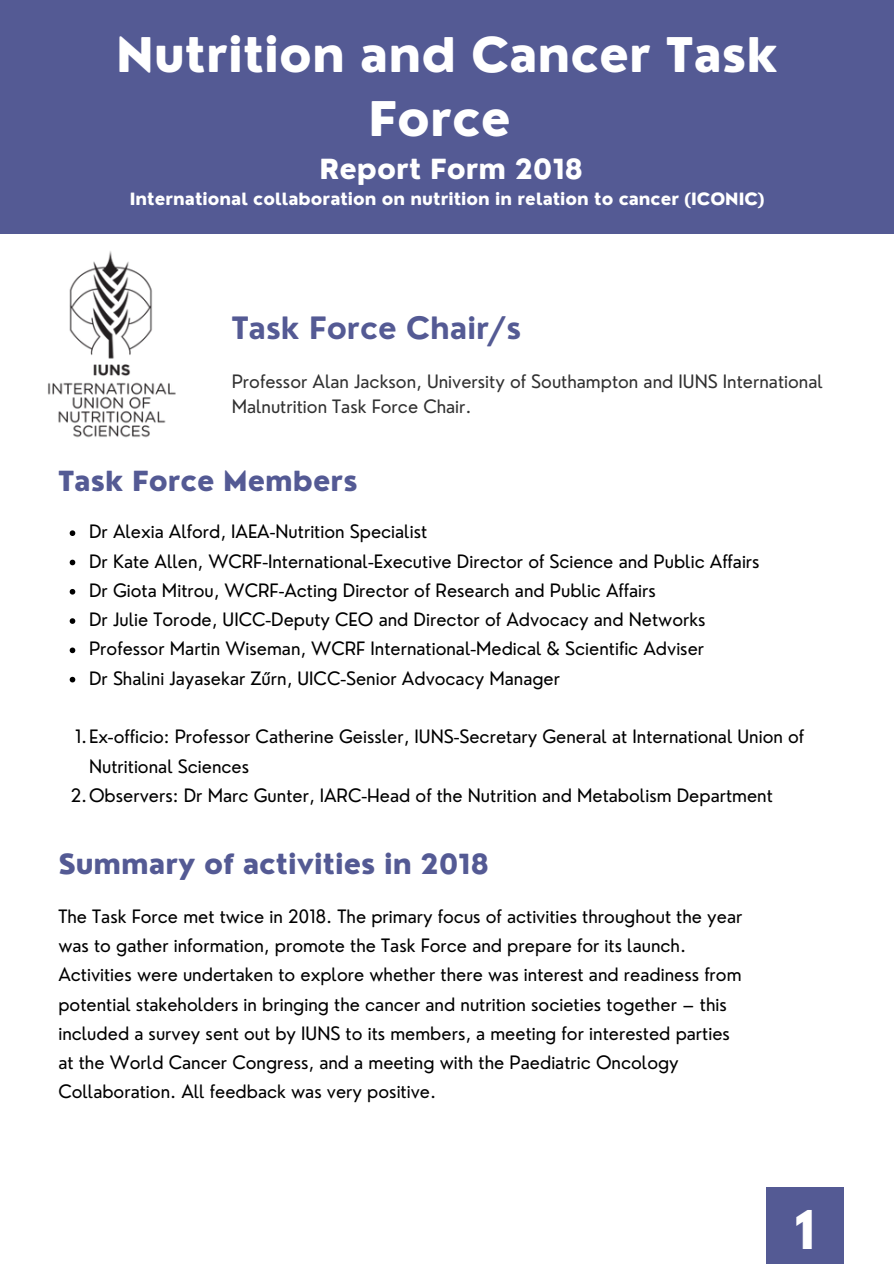
<style>
.page{position:relative;width:894px;height:1264px;background:#fff}
.page>*{position:absolute;margin:0;border:0;box-sizing:border-box;transform-origin:0 0}
.t1{font:700 47.25px "League Spartan";color:#fff}
.t2{font:800 46.5px/64.2px "Nourd";color:#fff;text-align:center}
.t3{font:700 30px "Nourd";color:#545a94}
.t4{font:800 27px "Nourd";color:#545a94}
.t5{font:800 27px "Nourd";color:#fff}
.t6{font:18px/29.2px "Nourd";color:#000}
.t7{font:18px/24.8px "Nourd";color:#323232}
.t8{font:800 16.5px "Nourd";color:#fff}
</style>
<div class="page">
<div style="left:0;top:0;width:893px;height:233px;background:#545a94"></div>
<img style="left:48px;top:251px;width:128px;height:187px">
<div style="left:766px;top:1187px;width:77px;height:76px;background:#545a94"></div>
<svg style="left:70px;top:530px;width:5px;height:6px"></svg>
<svg style="left:70px;top:559px;width:5px;height:6px"></svg>
<svg style="left:70px;top:589px;width:5px;height:5px"></svg>
<svg style="left:70px;top:618px;width:5px;height:6px"></svg>
<svg style="left:70px;top:647px;width:5px;height:6px"></svg>
<svg style="left:70px;top:676px;width:5px;height:6px"></svg>
<p class="t2" style="left:116px;top:22px;width:663px">Nutrition and Cancer Task<br>Force</p>
<p class="t5" style="left:319px;top:152px;width:265px">Report Form 2018</p>
<p class="t8" style="left:130px;top:188px;width:636px">International collaboration on nutrition in relation to cancer (ICONIC)</p>
<p class="t3" style="left:232px;top:309px;width:291px">Task Force Chair/s</p>
<p class="t7" style="left:232px;top:369px;width:592px">Professor Alan Jackson, University of Southampton and IUNS International<br>Malnutrition Task Force Chair.</p>
<p class="t4" style="left:58px;top:464px;width:301px">Task Force Members</p>
<p class="t6" style="left:89px;top:517px;width:339px">Dr Alexia Alford, IAEA-Nutrition Specialist</p>
<p class="t6" style="left:89px;top:546px;width:672px">Dr Kate Allen, WCRF-International-Executive Director of Science and Public Affairs</p>
<p class="t6" style="left:89px;top:575px;width:568px">Dr Giota Mitrou, WCRF-Acting Director of Research and Public Affairs</p>
<p class="t6" style="left:89px;top:604px;width:618px">Dr Julie Torode, UICC-Deputy CEO and Director of Advocacy and Networks</p>
<p class="t6" style="left:89px;top:634px;width:616px">Professor Martin Wiseman, WCRF International-Medical &amp; Scientific Adviser</p>
<p class="t6" style="left:89px;top:663px;width:472px">Dr Shalini Jayasekar Zűrn, UICC-Senior Advocacy Manager</p>
<p class="t6" style="left:89px;top:722px;width:716px;text-indent:-14px">1.Ex-officio: Professor Catherine Geissler, IUNS-Secretary General at International Union of<br>Nutritional Sciences</p>
<p class="t6" style="left:71px;top:780px;width:703px">2.Observers: Dr Marc Gunter, IARC-Head of the Nutrition and Metabolism Department</p>
<p class="t4" style="left:58px;top:847px;width:432px">Summary of activities in 2018</p>
<p class="t6" style="left:58px;top:901px;width:685px">The Task Force met twice in 2018. The primary focus of activities throughout the year was to gather information, promote the Task Force and prepare for its launch.</p>
<p class="t6" style="left:58px;top:959px;width:684px">Activities were undertaken to explore whether there was interest and readiness from potential stakeholders in bringing the cancer and nutrition societies together – this included a survey sent out by IUNS to its members, a meeting for interested parties at the World Cancer Congress, and a meeting with the Paediatric Oncology Collaboration. All feedback was very positive.</p>
<p class="t1" style="left:795px;top:1206px;width:21px">1</p>
</div>
